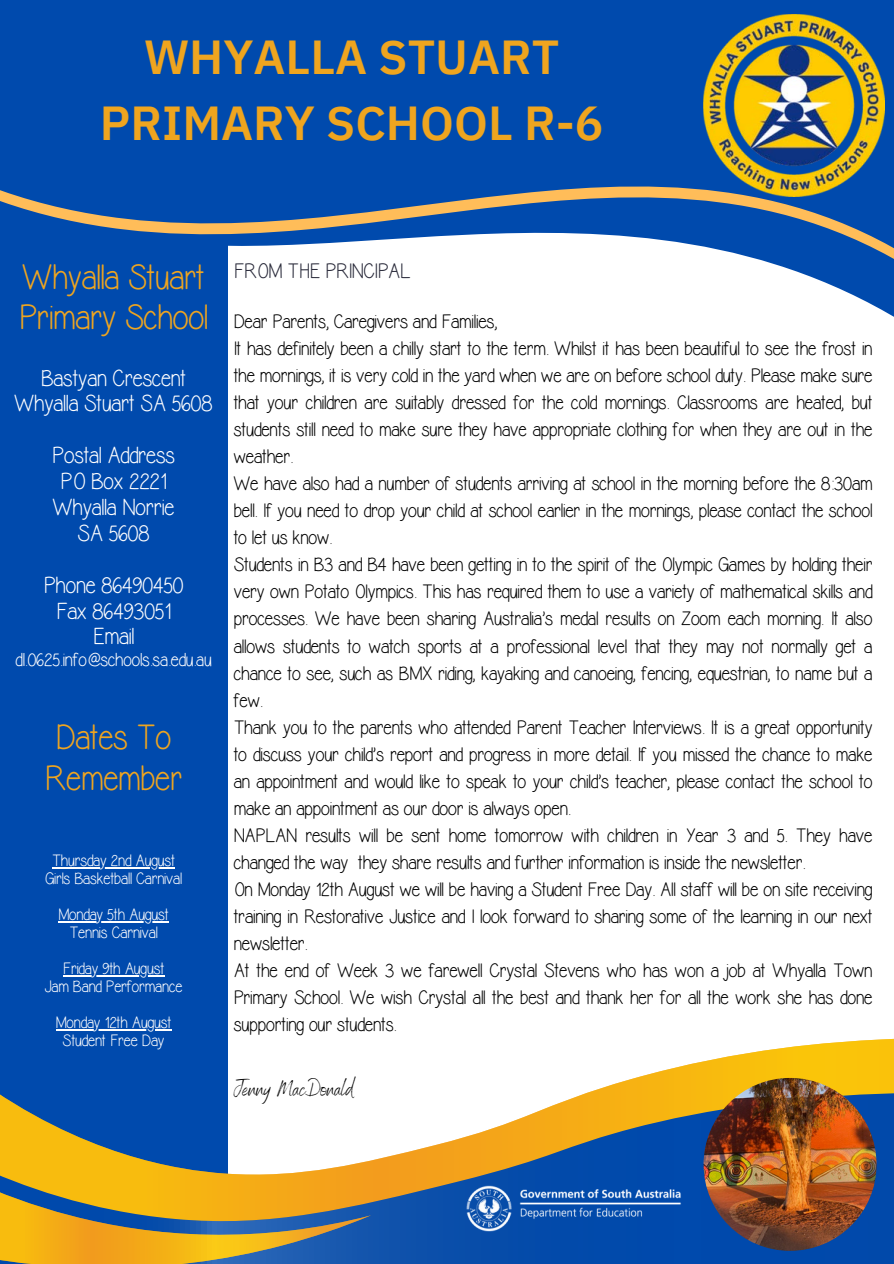
<style>
.page{position:relative;width:894px;height:1264px;background:#fff}
.page>*{position:absolute;margin:0;border:0;box-sizing:border-box;transform-origin:0 0}
.t1{font:600 47.55px/66.3px "IBM Plex Sans Thai";color:#efa51f;text-align:center}
.t2{font:35.25px/40.5px "Alexis Marie";color:#efa51f;text-align:center}
.t3{font:23.25px/25.8px "Alexis Marie";color:#fff;text-align:center}
.t4{font:21.75px "Benedict";color:#000}
.t5{font:21px "Alexis Marie";color:#282939}
.t6{font:19.5px/27px "Alexis Marie";color:#000}
.t7{font:18.75px "Alexis Marie";color:#fff}
.t8{font:16.5px "Alexis Marie";color:#fff}
</style>
<div class="page">
<div style="left:0;top:0;width:893px;height:108px;background:#004aad"></div>
<div style="left:0;top:174px;width:227px;height:1048px;background:#004aad"></div>
<svg style="left:0;top:90px;width:893px;height:277px;fill:#004aad"></svg>
<svg style="left:227px;top:1034px;width:666px;height:31px"></svg>
<svg style="left:0;top:1065px;width:893px;height:198px"></svg>
<svg style="left:0;top:1181px;width:371px;height:82px"></svg>
<img style="left:703px;top:15px;width:181px;height:181px">
<img style="left:703px;top:1077px;width:173px;height:173px;border-radius:50%">
<img style="left:459px;top:1174px;width:227px;height:68px">
<hr style="left:52px;top:867px;width:123px;height:1px;background:#fff">
<hr style="left:58px;top:921px;width:111px;height:1px;background:#fff">
<hr style="left:63px;top:975px;width:101px;height:1px;background:#fff">
<hr style="left:56px;top:1029px;width:115px;height:1px;background:#fff">
<h4 class="t1" style="left:100px;top:24px;width:505px">WHYALLA STUART<br>PRIMARY SCHOOL R-6</h4>
<h6 class="t2" style="left:23px;top:258px;width:183px">Whyalla Stuart</h6>
<h4 class="t5" style="left:234px;top:260px;width:178px">FROM THE PRINCIPAL</h4>
<h6 class="t2" style="left:19px;top:298px;width:190px">Primary School</h6>
<h2 class="t3" style="left:15px;top:365px;width:199px">Bastyan Crescent<br>Whyalla Stuart SA 5608</h2>
<p class="t3" style="left:52px;top:443px;width:124px">Postal Address<br>PO Box 2221<br>Whyalla Norrie<br>SA 5608</p>
<p class="t3" style="left:44px;top:572px;width:141px">Phone 86490450<br>Fax 86493051<br>Email</p>
<p class="t7" style="left:16px;top:650px;width:197px">dl.0625.info@schools.sa.edu.au</p>
<h3 class="t6" style="left:234px;top:309px;width:640px">Dear Parents, Caregivers and Families,<br>It has definitely been a chilly start to the term. Whilst it has been beautiful to see the frost in the mornings, it is very cold in the yard when we are on before school duty. Please make sure that your children are suitably dressed for the cold mornings. Classrooms are heated, but students still need to make sure they have appropriate clothing for when they are out in the weather.<br>We have also had a number of students arriving at school in the morning before the 8:30am bell. If you need to drop your child at school earlier in the mornings, please contact the school to let us know.<br>Students in B3 and B4 have been getting in to the spirit of the Olympic Games by holding their very own Potato Olympics. This has required them to use a variety of mathematical skills and processes. We have been sharing Australia’s medal results on Zoom each morning. It also allows students to watch sports at a professional level that they may not normally get a chance to see, such as BMX riding, kayaking and canoeing, fencing, equestrian, to name but a few.<br>Thank you to the parents who attended Parent Teacher Interviews. It is a great opportunity to discuss your child’s report and progress in more detail. If you missed the chance to make an appointment and would like to speak to your child’s teacher, please contact the school to make an appointment as our door is always open.<br>NAPLAN results will be sent home tomorrow with children in Year 3 and 5. They have changed the way they share results and further information is inside the newsletter.<br>On Monday 12th August we will be having a Student Free Day. All staff will be on site receiving training in Restorative Justice and I look forward to sharing some of the learning in our next newsletter.<br>At the end of Week 3 we farewell Crystal Stevens who has won a job at Whyalla Town Primary School. We wish Crystal all the best and thank her for all the work she has done supporting our students.</h3>
<p class="t2" style="left:45px;top:718px;width:139px">Dates To<br>Remember</p>
<p class="t8" style="left:52px;top:852px;width:124px">Thursday 2nd August</p>
<p class="t8" style="left:45px;top:870px;width:138px">Girls Basketball Carnival</p>
<p class="t8" style="left:58px;top:906px;width:112px">Monday 5th August</p>
<p class="t8" style="left:69px;top:924px;width:90px">Tennis Carnival</p>
<p class="t8" style="left:63px;top:960px;width:103px">Friday 9th August</p>
<h6 class="t8" style="left:45px;top:978px;width:139px">Jam Band Performance</h6>
<h5 class="t8" style="left:56px;top:1014px;width:117px">Monday 12th August</h5>
<p class="t8" style="left:63px;top:1032px;width:103px">Student Free Day</p>
<h2 class="t4" style="left:234px;top:1074px;width:121px">Jenny MacDonald</h2>
</div>
